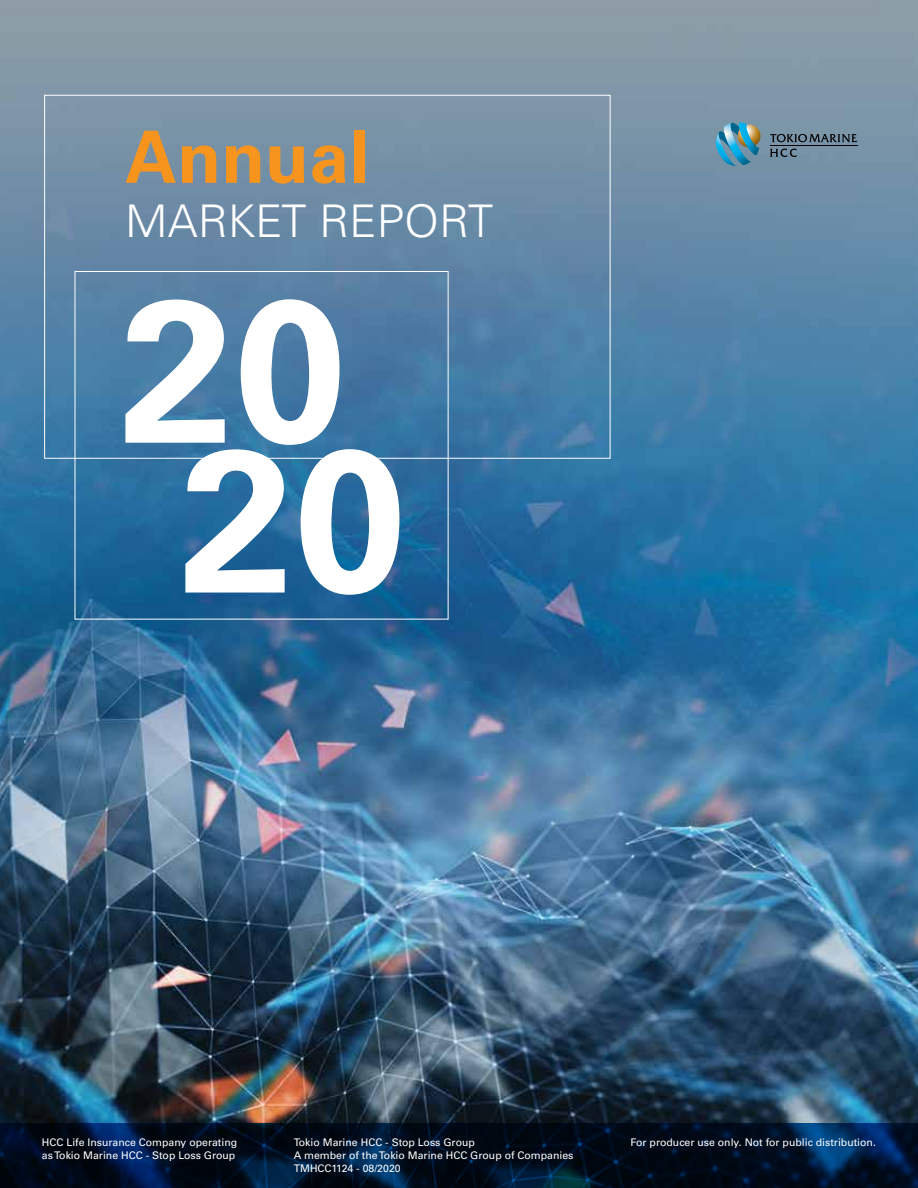
<style>
.page{position:relative;width:918px;height:1188px;background:#fff}
.page>*{position:absolute;margin:0;border:0;box-sizing:border-box;transform-origin:0 0}
.t1{font:700 202.5px/149.9px "Univers";color:#fff}
.t2{font:700 72px "Univers";color:#f7941e}
.t3{font:300 45px "Univers";color:#fff}
.t4{font:10.5px/12.6px "Univers";color:#fff}
</style>
<div class="page">
<img style="left:0;top:0;width:918px;height:1123px">
<svg style="left:0;top:1123px;width:918px;height:65px;background:#001127"></svg>
<hr style="left:770px;top:146px;width:87px;height:1px;background:#000">
<svg style="left:770px;top:134px;width:87px;height:9px"></svg>
<svg style="left:770px;top:149px;width:27px;height:8px"></svg>
<svg style="left:716px;top:120px;width:46px;height:46px;background:#5b99ac"></svg>
<h2 class="t2" style="left:125px;top:115px;width:246px">Annual</h2>
<h3 class="t3" style="left:125px;top:194px;width:370px">MARKET REPORT</h3>
<h1 class="t1" style="left:120px;top:298px;width:287px">20<br>20</h1>
<p class="t4" style="left:294px;top:1137px;width:281px">Tokio Marine HCC - Stop Loss Group<br>A member of the Tokio Marine HCC Group of Companies<br>TMHCC1124 - 08/2020</p>
<p class="t4" style="left:42px;top:1137px;width:197px">HCC Life Insurance Company operating</p>
<p class="t4" style="left:631px;top:1137px;width:247px">For producer use only. Not for public distribution.</p>
<p class="t4" style="left:42px;top:1149px;width:195px">as Tokio Marine HCC - Stop Loss Group</p>
</div>
